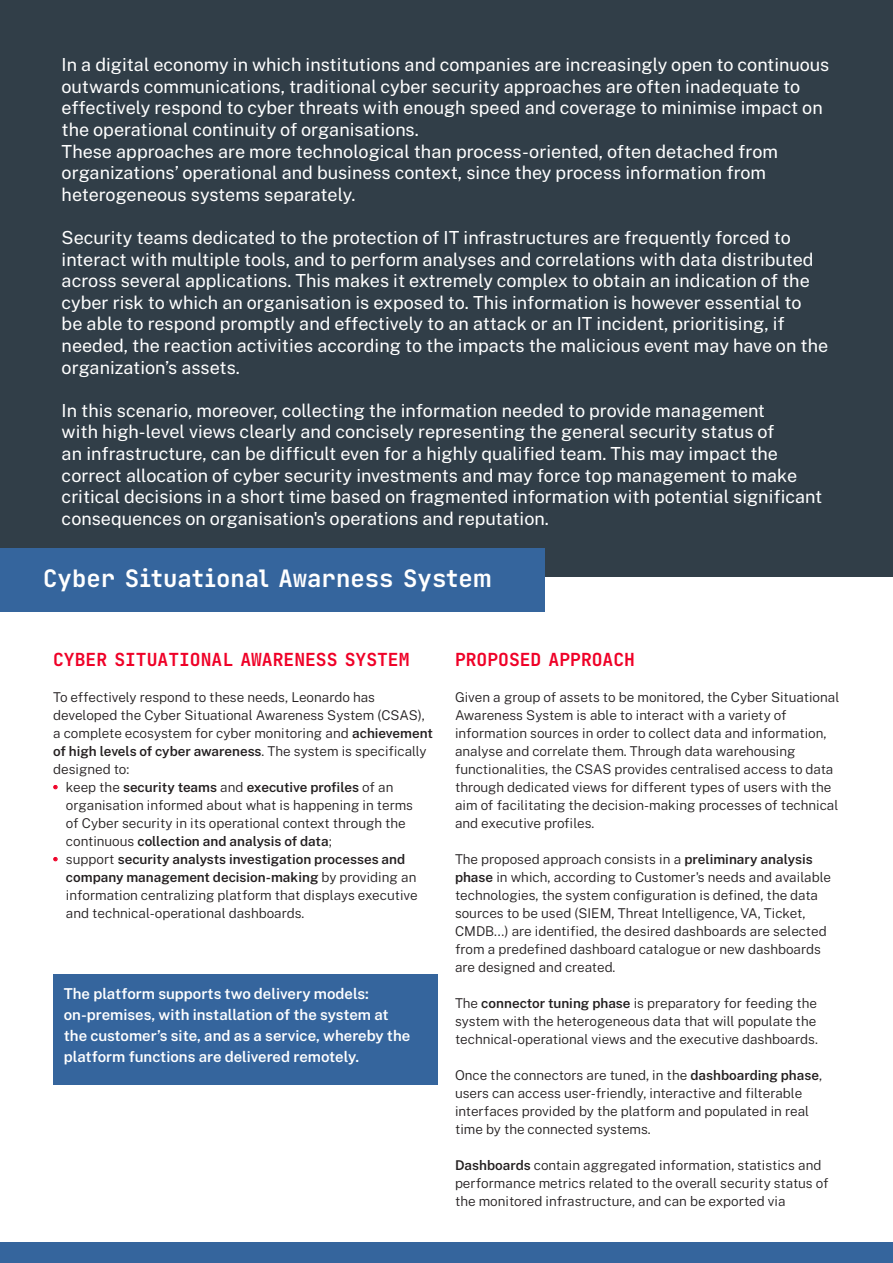
<style>
.page{position:relative;width:893px;height:1263px;background:#fff}
.page>*{position:absolute;margin:0;border:0;box-sizing:border-box;transform-origin:0 0}
.Titolo_banda_-_16_auto_Bianco{font:24px "Tekne LDO Variable";color:#fff}
.Testo_big_-_12_auto{font:18px/21.6px "Public Sans";color:#fff}
.Titolo_1_-_12_auto_-_Rosso{font:18px "Tekne LDO Variable";color:#ef0027}
.Testo_big_-_12_auto-2{font:600 15px/21px "Public Sans";color:#fff}
.Testo_-_9_auto{font:300 13.5px/18px "Public Sans";color:#231f20}
.s1{font-weight:600}
.s2{font-weight:700;color:#ef0027}
</style>
<div class="page">
<div style="left:53px;top:974px;width:385px;height:110px;background:#35659d"></div>
<div style="left:0;top:1242px;width:893px;height:21px;background:#35659d"></div>
<div style="left:0;top:0;width:893px;height:576px;background:#313e48"></div>
<div style="left:0;top:549px;width:544px;height:63px;background:#35659d"></div>
<p class="Testo_big_-_12_auto" style="left:62px;top:53px;width:769px">In a digital economy in which institutions and companies are increasingly open to continuous outwards communications, traditional cyber security approaches are often inadequate to effectively respond to cyber threats with enough speed and coverage to minimise impact on the operational continuity of organisations.</p>
<p class="Testo_big_-_12_auto" style="left:62px;top:139px;width:718px">These approaches are more technological than process-oriented, often detached from organizations’ operational and business context, since they process information from heterogeneous systems separately.</p>
<p class="Testo_big_-_12_auto" style="left:62px;top:225px;width:768px">Security teams dedicated to the protection of IT infrastructures are frequently forced to interact with multiple tools, and to perform analyses and correlations with data distributed across several applications. This makes it extremely complex to obtain an indication of the cyber risk to which an organisation is exposed to. This information is however essential to<br>be able to respond promptly and effectively to an attack or an IT incident, prioritising, if needed, the reaction activities according to the impacts the malicious event may have on the organization’s assets.</p>
<p class="Testo_big_-_12_auto" style="left:62px;top:398px;width:762px">In this scenario, moreover, collecting the information needed to provide management<br>with high-level views clearly and concisely representing the general security status of<br>an infrastructure, can be difficult even for a highly qualified team. This may impact the correct allocation of cyber security investments and may force top management to make critical decisions in a short time based on fragmented information with potential significant consequences on organisation's operations and reputation.</p>
<p class="Titolo_banda_-_16_auto_Bianco" style="left:43px;top:560px;width:450px">Cyber Situational Awarness System</p>
<p class="Titolo_1_-_12_auto_-_Rosso" style="left:53px;top:646px;width:358px">CYBER SITUATIONAL AWARENESS SYSTEM</p>
<p class="Testo_-_9_auto" style="left:53px;top:687px;width:381px">To effectively respond to these needs, Leonardo has developed the Cyber Situational Awareness System (CSAS), a complete ecosystem for cyber monitoring and <span class="s1">achievement of high levels of cyber awareness</span>. The system is specifically designed to:</p>
<p class="Testo_-_9_auto" style="left:66px;top:777px;width:349px;text-indent:-13px"><span class="s2">•</span> keep the <span class="s1">security teams</span> and <span class="s1">executive profiles</span> of an organisation informed about what is happening in terms of Cyber security in its operational context through the continuous <span class="s1">collection and analysis of data</span>;</p>
<p class="Testo_-_9_auto" style="left:66px;top:849px;width:353px;text-indent:-13px"><span class="s2">•</span> support <span class="s1">security analysts investigation processes and company management decision-making</span> by providing an information centralizing platform that displays executive and technical-operational dashboards.</p>
<p class="Testo_big_-_12_auto-2" style="left:64px;top:982px;width:307px">The platform supports two delivery models:</p>
<p class="Testo_big_-_12_auto-2" style="left:64px;top:1003px;width:348px">on-premises, with installation of the system at the customer’s site, and as a service, whereby the platform functions are delivered remotely.</p>
<p class="Titolo_1_-_12_auto_-_Rosso" style="left:455px;top:646px;width:181px">PROPOSED APPROACH</p>
<p class="Testo_-_9_auto" style="left:455px;top:687px;width:386px">Given a group of assets to be monitored, the Cyber Situational Awareness System is able to interact with a variety of information sources in order to collect data and information, analyse and correlate them. Through data warehousing functionalities, the CSAS provides centralised access to data through dedicated views for different types of users with the aim of facilitating the decision-making processes of technical and executive profiles.</p>
<p class="Testo_-_9_auto" style="left:455px;top:849px;width:378px">The proposed approach consists in a <span class="s1">preliminary analysis phase</span> in which, according to Customer's needs and available technologies, the system configuration is defined, the data sources to be used (SIEM, Threat Intelligence, VA, Ticket, CMDB...) are identified, the desired dashboards are selected from a predefined dashboard catalogue or new dashboards are designed and created.</p>
<p class="Testo_-_9_auto" style="left:455px;top:993px;width:364px;text-align:justify">The <span class="s1">connector tuning phase</span> is preparatory for feeding the system with the heterogeneous data that will populate the technical-operational views and the executive dashboards.</p>
<p class="Testo_-_9_auto" style="left:455px;top:1065px;width:369px">Once the connectors are tuned, in the <span class="s1">dashboarding phase</span>, users can access user-friendly, interactive and filterable interfaces provided by the platform and populated in real time by the connected systems.</p>
<p class="Testo_-_9_auto" style="left:455px;top:1155px;width:375px"><span class="s1">Dashboards</span> contain aggregated information, statistics and performance metrics related to the overall security status of the monitored infrastructure, and can be exported via</p>
</div>
